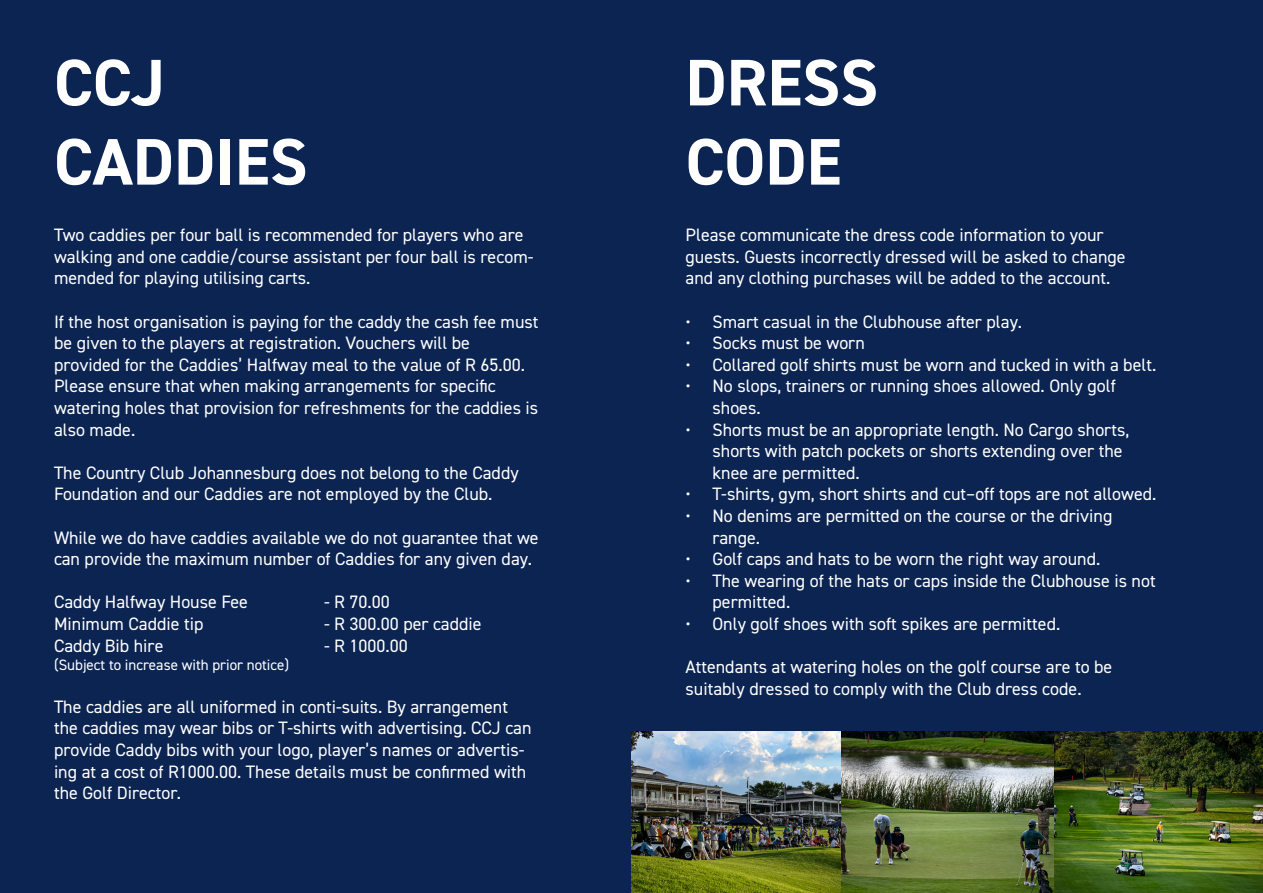
<style>
.page{position:relative;width:1263px;height:893px;background:#fff}
.page>*{position:absolute;margin:0;border:0;box-sizing:border-box;transform-origin:0 0}
.t1{font:700 66px/79.2px "DIN2014";color:#fff}
.t2{font:18px/21.6px "DIN2014";color:#fff}
.t3{font:15px "DIN2014";color:#fff}
</style>
<div class="page">
<div style="left:0;top:0;width:631px;height:893px;background:#0b2452"></div>
<div style="left:631px;top:0;width:632px;height:893px;background:#0b2452"></div>
<img style="left:631px;top:731px;width:632px;height:162px">
<p class="t1" style="left:54px;top:42px;width:255px">CCJ<br>CADDIES</p>
<p class="t2" style="left:54px;top:224px;width:481px">Two caddies per four ball is recommended for players who are walking and one caddie/course assistant per four ball is recom&shy;mended for playing utilising carts.</p>
<p class="t2" style="left:54px;top:310px;width:486px">If the host organisation is paying for the caddy the cash fee must be given to the players at registration. Vouchers will be</p>
<p class="t2" style="left:54px;top:353px;width:486px">provided for the Caddies’ Halfway meal to the value of R 65.00.<br>Please ensure that when making arrangements for specific watering holes that provision for refreshments for the caddies is also made.</p>
<p class="t2" style="left:54px;top:461px;width:466px">The Country Club Johannesburg does not belong to the Caddy<br>Foundation and our Caddies are not employed by the Club.</p>
<p class="t2" style="left:54px;top:526px;width:486px">While we do have caddies available we do not guarantee that we can provide the maximum number of Caddies for any given day.</p>
<p class="t2" style="left:54px;top:591px;width:196px">Caddy Halfway House Fee</p>
<p class="t2" style="left:324px;top:591px;width:67px">- R 70.00</p>
<p class="t2" style="left:54px;top:613px;width:151px">Minimum Caddie tip</p>
<p class="t2" style="left:324px;top:613px;width:159px">- R 300.00 per caddie</p>
<p class="t2" style="left:54px;top:634px;width:111px">Caddy Bib hire</p>
<p class="t2" style="left:324px;top:634px;width:85px">- R 1000.00</p>
<p class="t3" style="left:54px;top:655px;width:237px">(Subject to increase with prior notice)</p>
<p class="t2" style="left:54px;top:695px;width:479px">The caddies are all uniformed in conti-suits. By arrangement the caddies may wear bibs or T-shirts with advertising. CCJ can provide Caddy bibs with your logo, player’s names or advertis&shy;ing at a cost of R1000.00. These details must be confirmed with the Golf Director.</p>
<p class="t1" style="left:685px;top:42px;width:194px">DRESS</p>
<p class="t1" style="left:685px;top:121px;width:157px">CODE</p>
<p class="t2" style="left:685px;top:224px;width:442px">Please communicate the dress code information to your guests. Guests incorrectly dressed will be asked to change and any clothing purchases will be added to the account.</p>
<p class="t2" style="left:685px;top:310px;width:338px">• Smart casual in the Clubhouse after play.</p>
<p class="t2" style="left:685px;top:332px;width:181px">• Socks must be worn</p>
<p class="t2" style="left:685px;top:353px;width:472px">• Collared golf shirts must be worn and tucked in with a belt.</p>
<p class="t2" style="left:712px;top:375px;width:405px;text-indent:-27px">• No slops, trainers or running shoes allowed. Only golf shoes.</p>
<p class="t2" style="left:712px;top:418px;width:418px;text-indent:-27px">• Shorts must be an appropriate length. No Cargo shorts, shorts with patch pockets or shorts extending over the knee are permitted.</p>
<p class="t2" style="left:685px;top:483px;width:472px">• T-shirts, gym, short shirts and cut–off tops are not allowed.</p>
<p class="t2" style="left:712px;top:505px;width:401px;text-indent:-27px">• No denims are permitted on the course or the driving range.</p>
<p class="t2" style="left:685px;top:548px;width:416px">• Golf caps and hats to be worn the right way around.</p>
<p class="t2" style="left:712px;top:569px;width:445px;text-indent:-27px">• The wearing of the hats or caps inside the Clubhouse is not permitted.</p>
<p class="t2" style="left:685px;top:613px;width:376px">• Only golf shoes with soft spikes are permitted.</p>
<p class="t2" style="left:685px;top:656px;width:428px">Attendants at watering holes on the golf course are to be</p>
<p class="t2" style="left:685px;top:677px;width:398px">suitably dressed to comply with the Club dress code.</p>
</div>
